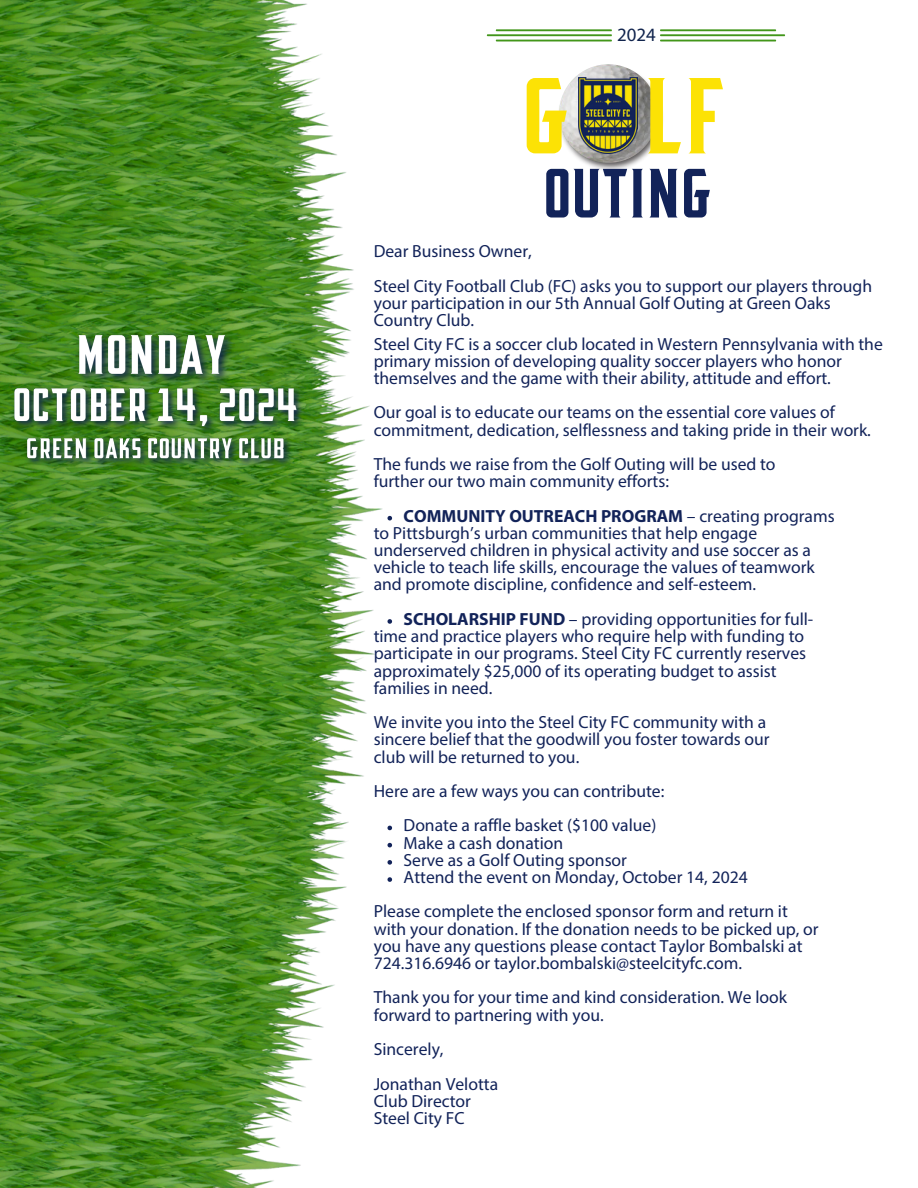
<style>
.page{position:relative;width:918px;height:1188px;background:#fff}
.page>*{position:absolute;margin:0;border:0;box-sizing:border-box;transform-origin:0 0}
.t1{font:107.1px "Durbank";color:#fce205}
.t2{font:69.15px "Durbank";color:#122359}
.t3{font:18.9px "Myriad Pro";color:#11244d}
.t4{font:17.55px/17.2px "Myriad Pro";color:#122359}
.t5{font:700 17.55px "Myriad Pro";color:#122359}
.s1{font-weight:400}
.s2{font-weight:700}
</style>
<div class="page">
<svg style="left:487px;top:29px;width:125px;height:12px"></svg>
<svg style="left:660px;top:29px;width:125px;height:12px"></svg>
<img style="left:559px;top:76px;width:104px;height:94px">
<img style="left:559px;top:64px;width:99px;height:99px;border-radius:50%">
<img style="left:579px;top:78px;width:58px;height:75px">
<img style="left:0;top:0;width:382px;height:1188px">
<img style="left:70px;top:323px;width:172px;height:55px">
<img style="left:7px;top:378px;width:304px;height:93px">
<svg style="left:387px;top:516px;width:5px;height:4px"></svg>
<svg style="left:387px;top:619px;width:5px;height:5px"></svg>
<svg style="left:387px;top:826px;width:5px;height:4px"></svg>
<svg style="left:387px;top:843px;width:5px;height:4px"></svg>
<svg style="left:387px;top:860px;width:5px;height:5px"></svg>
<svg style="left:387px;top:877px;width:5px;height:5px"></svg>
<p class="t3" style="left:617px;top:26px;width:40px">2024</p>
<h1 class="t1" style="left:522px;top:53px;width:204px">G LF</h1>
<h1 class="t2" style="left:543px;top:153px;width:170px">OUTING</h1>
<p class="t4" style="left:374px;top:244px;width:160px">Dear Business Owner,</p>
<p class="t4" style="left:374px;top:279px;width:500px">Steel City Football Club (FC) asks you to support our players through your participation in our 5th Annual Golf Outing at Green Oaks<br>Country Club.</p>
<p class="t4" style="left:374px;top:337px;width:511px">Steel City FC is a soccer club located in Western Pennsylvania with the primary mission of developing quality soccer players who honor themselves and the game with their ability, attitude and effort.</p>
<p class="t4" style="left:374px;top:405px;width:499px">Our goal is to educate our teams on the essential core values of commitment, dedication, selflessness and taking pride in their work.</p>
<p class="t4" style="left:374px;top:457px;width:403px">The funds we raise from the Golf Outing will be used to</p>
<p class="t4" style="left:374px;top:474px;width:297px">further our two main community efforts:</p>
<p class="t5" style="left:404px;top:508px;width:433px">COMMUNITY OUTREACH PROGRAM <span class="s1">– creating programs</span></p>
<p class="t4" style="left:374px;top:526px;width:385px">to Pittsburgh’s urban communities that help engage</p>
<p class="t4" style="left:374px;top:543px;width:439px">underserved children in physical activity and use soccer as a</p>
<p class="t4" style="left:374px;top:560px;width:442px">vehicle to teach life skills, encourage the values of teamwork</p>
<p class="t4" style="left:374px;top:577px;width:384px">and promote discipline, confidence and self-esteem.</p>
<p class="t4" style="left:404px;top:612px;width:411px"><span class="s2">SCHOLARSHIP FUND</span> – providing opportunities for full-</p>
<p class="t4" style="left:374px;top:629px;width:432px">time and practice players who require help with funding to</p>
<p class="t4" style="left:374px;top:646px;width:434px">participate in our programs. Steel City FC currently reserves</p>
<p class="t4" style="left:374px;top:663px;width:404px">approximately $25,000 of its operating budget to assist</p>
<p class="t4" style="left:374px;top:681px;width:120px">families in need.</p>
<p class="t4" style="left:374px;top:715px;width:394px">We invite you into the Steel City FC community with a</p>
<p class="t4" style="left:374px;top:732px;width:398px">sincere belief that the goodwill you foster towards our</p>
<p class="t4" style="left:374px;top:750px;width:207px">club will be returned to you.</p>
<p class="t4" style="left:374px;top:784px;width:292px">Here are a few ways you can contribute:</p>
<p class="t4" style="left:404px;top:818px;width:254px">Donate a raffle basket ($100 value)</p>
<p class="t4" style="left:404px;top:836px;width:161px">Make a cash donation</p>
<p class="t4" style="left:404px;top:853px;width:225px">Serve as a Golf Outing sponsor</p>
<p class="t4" style="left:404px;top:870px;width:346px">Attend the event on Monday, October 14, 2024</p>
<p class="t4" style="left:374px;top:904px;width:416px">Please complete the enclosed sponsor form and return it</p>
<p class="t4" style="left:374px;top:922px;width:446px">with your donation. If the donation needs to be picked up, or</p>
<p class="t4" style="left:374px;top:939px;width:430px">you have any questions please contact Taylor Bombalski at</p>
<p class="t4" style="left:374px;top:956px;width:370px">724.316.6946 or taylor.bombalski@steelcityfc.com.</p>
<p class="t4" style="left:374px;top:990px;width:415px">Thank you for your time and kind consideration. We look</p>
<p class="t4" style="left:374px;top:1008px;width:231px">forward to partnering with you.</p>
<p class="t4" style="left:374px;top:1042px;width:71px">Sincerely,</p>
<p class="t4" style="left:374px;top:1076px;width:126px">Jonathan Velotta</p>
<p class="t4" style="left:374px;top:1094px;width:99px">Club Director</p>
<p class="t4" style="left:374px;top:1111px;width:92px">Steel City FC</p>
</div>
